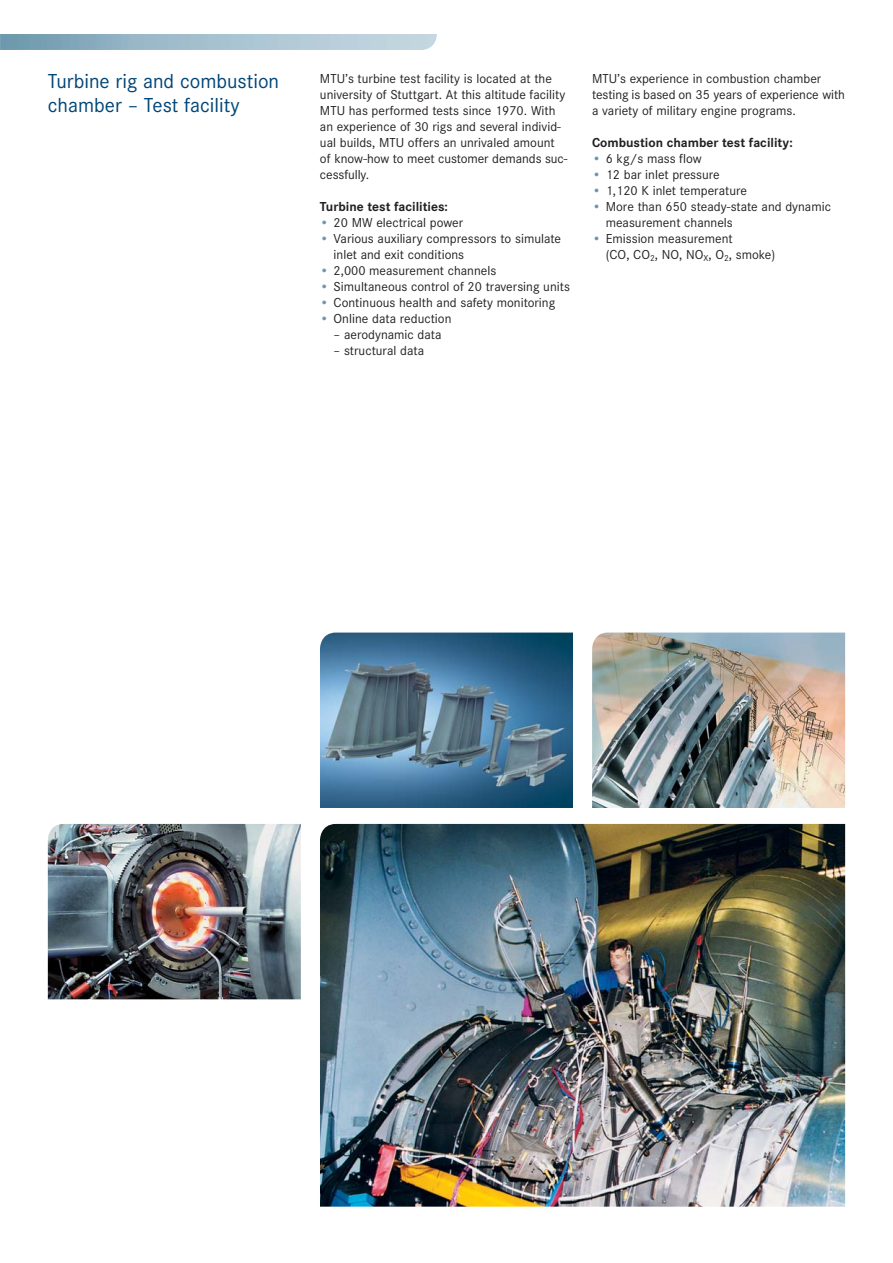
<style>
.page{position:relative;width:893px;height:1263px;background:#fff}
.page>*{position:absolute;margin:0;border:0;box-sizing:border-box;transform-origin:0 0}
.t1{font:21px/24px "Corporate S";color:#004577}
.t2{font:13.5px/15.9px "Corporate S";color:#231f20}
.t3{font:700 13.5px "Corporate S";color:#231f20}
.s1{color:#6c98ac}
</style>
<div class="page">
<img style="left:48px;top:824px;width:253px;height:175px">
<img style="left:320px;top:824px;width:525px;height:383px">
<img style="left:320px;top:632px;width:253px;height:176px">
<img style="left:592px;top:632px;width:253px;height:176px">
<h1 class="t1" style="left:48px;top:71px;width:233px">Turbine rig and combustion chamber – Test facility</h1>
<p class="t2" style="left:320px;top:72px;width:249px">MTU’s turbine test facility is located at the university of Stuttgart. At this altitude facility MTU has performed tests since 1970. With an experience of 30 rigs and several individ&shy;ual builds, MTU offers an unrivaled amount of know-how to meet customer demands suc&shy;cessfully.</p>
<p class="t3" style="left:320px;top:201px;width:130px">Turbine test facilities:</p>
<p class="t2" style="left:320px;top:216px;width:145px"><span class="s1">•</span> 20 MW electrical power</p>
<p class="t2" style="left:334px;top:232px;width:229px;text-indent:-14px"><span class="s1">•</span> Various auxiliary compressors to simulate inlet and exit conditions</p>
<p class="t2" style="left:320px;top:263px;width:178px"><span class="s1">•</span> 2,000 measurement channels</p>
<p class="t2" style="left:320px;top:279px;width:251px"><span class="s1">•</span> Simultaneous control of 20 traversing units</p>
<p class="t2" style="left:320px;top:295px;width:237px"><span class="s1">•</span> Continuous health and safety monitoring</p>
<p class="t2" style="left:320px;top:311px;width:133px"><span class="s1">•</span> Online data reduction</p>
<p class="t2" style="left:334px;top:327px;width:109px">– aerodynamic data</p>
<p class="t2" style="left:334px;top:343px;width:92px">– structural data</p>
<p class="t2" style="left:592px;top:72px;width:254px">MTU’s experience in combustion chamber testing is based on 35 years of experience with a variety of military engine programs.</p>
<p class="t3" style="left:592px;top:137px;width:202px">Combustion chamber test facility:</p>
<p class="t2" style="left:592px;top:152px;width:111px"><span class="s1">•</span> 6 kg/s mass flow</p>
<p class="t2" style="left:592px;top:168px;width:129px"><span class="s1">•</span> 12 bar inlet pressure</p>
<p class="t2" style="left:592px;top:184px;width:156px"><span class="s1">•</span> 1,120 K inlet temperature</p>
<p class="t2" style="left:606px;top:200px;width:227px;text-indent:-14px"><span class="s1">•</span> More than 650 steady-state and dynamic measurement channels</p>
<p class="t2" style="left:606px;top:232px;width:171px;text-indent:-14px"><span class="s1">•</span> Emission measurement<br>(CO, CO<sub>2</sub>, NO, NO<sub>X</sub>, O<sub>2</sub>, smoke)</p>
</div>
